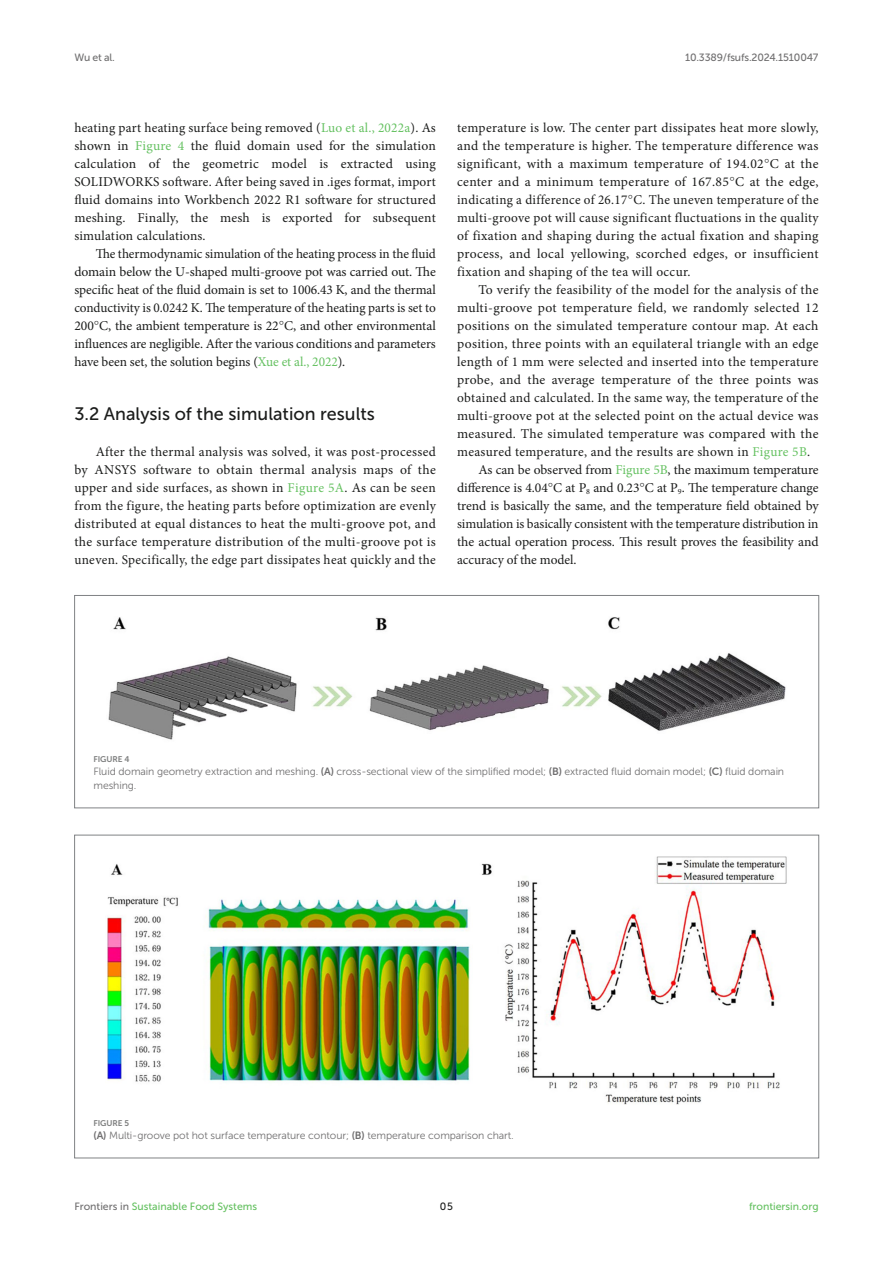
<style>
.page{position:relative;width:893px;height:1263px;background:#fff}
.page>*{position:absolute;margin:0;border:0;box-sizing:border-box;transform-origin:0 0}
.HEAD_2{font:18px "Museo Sans 500";color:#1b1c1b}
.TEXT{font:13.5px/18px "Minion Pro";letter-spacing:.015em;color:#1b1c1b;text-align:justify}
.FIG_LEG{font:10.5px/13.5px "Museo Sans 300";letter-spacing:-.01em;color:#706f70}
.t1{font:10.5px "Museo Sans 500";color:#65c161}
.t2{font:10.5px "Museo Sans 500";letter-spacing:-.015em;color:#706f70}
.t3{font:10.5px "Museo Sans 500";color:#1b1c1b}
.FIG_HD{font:8.25px "Museo Sans 700";letter-spacing:-.01em;color:#7e7f7f}
.s1{color:#65c161}
.s2{font-family:"STIX"}
.s3{font-family:"Museo Sans 700"}
.s4{color:#706f70}
</style>
<div class="page">
<img style="left:108px;top:617px;width:678px;height:123px">
<div style="left:74px;top:595px;width:745px;height:213px;border:1px solid #808285"></div>
<img style="left:107px;top:856px;width:680px;height:249px">
<p class="t2" style="left:74px;top:51px;width:42px">Wu et al.</p>
<p class="t2" style="left:685px;top:51px;width:135px">10.3389/fsufs.2024.1510047</p>
<p class="TEXT" style="left:74px;top:119px;width:363px">heating part heating surface being removed (<span class="s1">Luo et al., 2022a</span>). As shown in <span class="s1">Figure 4</span> the fluid domain used for the simulation calculation of the geometric model is extracted using SOLIDWORKS software. After being saved in .iges format, import fluid domains into Workbench 2022 R1 software for structured meshing. Finally, the mesh is exported for subsequent simulation calculations.</p>
<p class="TEXT" style="left:74px;top:245px;width:363px;text-indent:21px">The thermodynamic simulation of the heating process in the fluid domain below the U-shaped multi-groove pot was carried out. The specific heat of the fluid domain is set to 1006.43 K, and the thermal conductivity is 0.0242 K. The temperature of the heating parts is set to 200<span class="s2">°</span>C, the ambient temperature is 22<span class="s2">°</span>C, and other environmental influences are negligible. After the various conditions and parameters have been set, the solution begins (<span class="s1">Xue et al., 2022</span>).</p>
<p class="HEAD_2" style="left:74px;top:404px;width:302px">3.2 Analysis of the simulation results</p>
<p class="TEXT" style="left:74px;top:443px;width:363px;text-indent:21px">After the thermal analysis was solved, it was post-processed by ANSYS software to obtain thermal analysis maps of the upper and side surfaces, as shown in <span class="s1">Figure 5A</span>. As can be seen from the figure, the heating parts before optimization are evenly distributed at equal distances to heat the multi-groove pot, and the surface temperature distribution of the multi-groove pot is uneven. Specifically, the edge part dissipates heat quickly and the</p>
<p class="TEXT" style="left:457px;top:119px;width:363px">temperature is low. The center part dissipates heat more slowly, and the temperature is higher. The temperature difference was significant, with a maximum temperature of 194.02<span class="s2">°</span>C at the center and a minimum temperature of 167.85<span class="s2">°</span>C at the edge, indicating a difference of 26.17<span class="s2">°</span>C. The uneven temperature of the multi-groove pot will cause significant fluctuations in the quality of fixation and shaping during the actual fixation and shaping process, and local yellowing, scorched edges, or insufficient fixation and shaping of the tea will occur.</p>
<p class="TEXT" style="left:457px;top:281px;width:363px;text-indent:21px">To verify the feasibility of the model for the analysis of the multi-groove pot temperature field, we randomly selected 12 positions on the simulated temperature contour map. At each position, three points with an equilateral triangle with an edge length of 1 mm were selected and inserted into the temperature probe, and the average temperature of the three points was obtained and calculated. In the same way, the temperature of the multi-groove pot at the selected point on the actual device was measured. The simulated temperature was compared with the measured temperature, and the results are shown in <span class="s1">Figure 5B</span>.</p>
<p class="TEXT" style="left:457px;top:461px;width:363px;text-indent:21px">As can be observed from <span class="s1">Figure 5B</span>, the maximum temperature difference is 4.04<span class="s2">°</span>C at P<sub>8</sub> and 0.23<span class="s2">°</span>C at P<sub>9</sub>. The temperature change trend is basically the same, and the temperature field obtained by simulation is basically consistent with the temperature distribution in the actual operation process. This result proves the feasibility and accuracy of the model.</p>
<p class="FIG_HD" style="left:94px;top:754px;width:37px">FIGURE 4</p>
<p class="FIG_LEG" style="left:94px;top:765px;width:692px">Fluid domain geometry extraction and meshing. <span class="s3">(A)</span> cross-sectional view of the simplified model; <span class="s3">(B)</span> extracted fluid domain model; <span class="s3">(C)</span> fluid domain meshing.</p>
<p class="FIG_HD" style="left:94px;top:1118px;width:37px">FIGURE 5</p>
<p class="FIG_LEG" style="left:94px;top:1129px;width:422px"><span class="s3">(A)</span> Multi-groove pot hot surface temperature contour; <span class="s3">(B)</span> temperature comparison chart.</p>
<p class="t1" style="left:74px;top:1200px;width:184px"><span class="s4">Frontiers in</span> Sustainable Food Systems</p>
<p class="t3" style="left:440px;top:1200px;width:14px">05</p>
<p class="t1" style="left:749px;top:1200px;width:71px">frontiersin.org</p>
</div>
